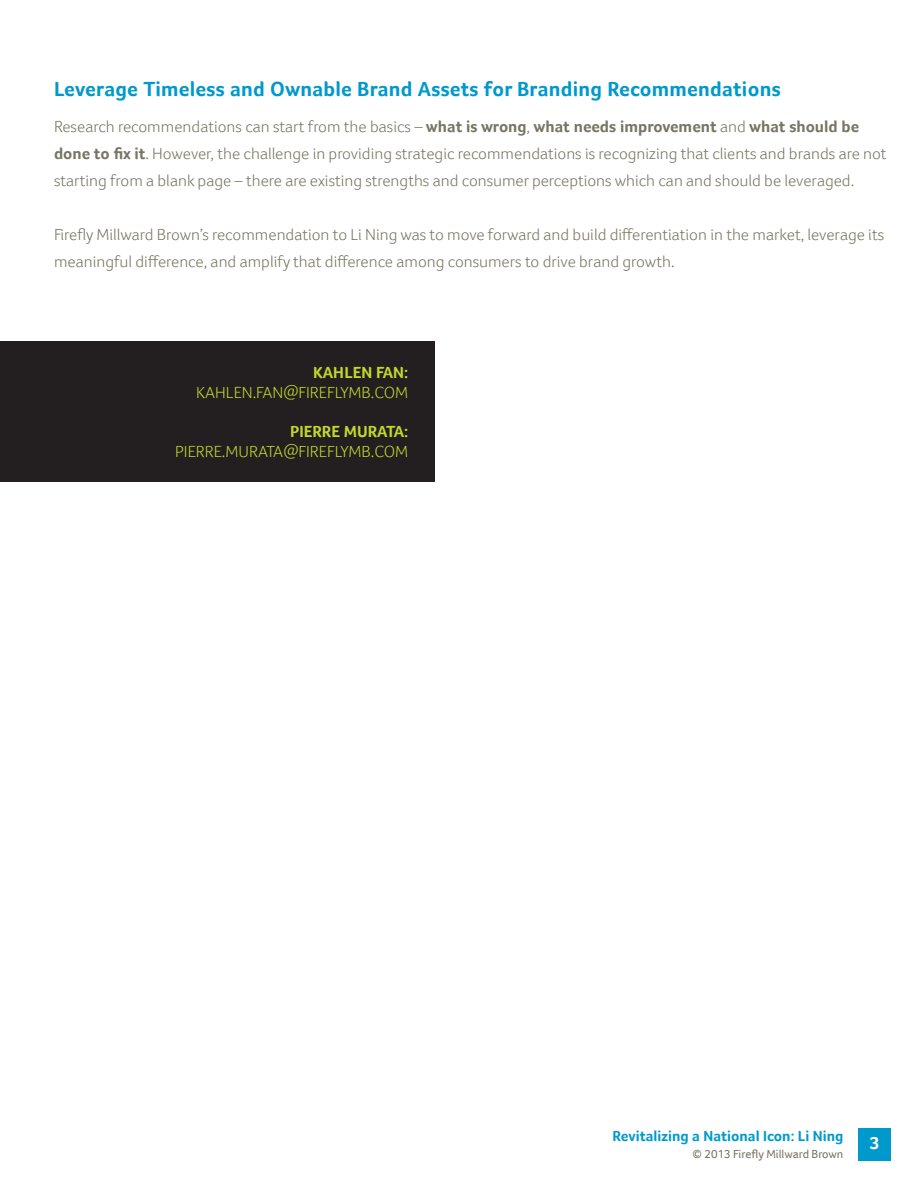
<style>
.page{position:relative;width:918px;height:1188px;background:#fff}
.page>*{position:absolute;margin:0;border:0;box-sizing:border-box;transform-origin:0 0}
.t1{font:700 21px "Foco MB";letter-spacing:.01em;color:#09c}
.t2{font:700 18px "Foco MB";color:#fff}
.t3{font:300 16.5px/27px "Foco MB";color:#777662}
.t4{font:300 16.5px "Foco MB";color:#c2d82e}
.t5{font:700 16.5px "Foco MB";color:#c2d82e}
.t6{font:700 15px "Foco MB";color:#09c}
.t7{font:12px "Foco MB";color:#777662}
.s1{font-weight:700}
</style>
<div class="page">
<div style="left:859px;top:1128px;width:32px;height:33px;background:#09c"></div>
<div style="left:1px;top:341px;width:434px;height:141px;background:#231f20"></div>
<p class="t1" style="left:54px;top:76px;width:728px">Leverage Timeless and Ownable Brand Assets for Branding Recommendations</p>
<p class="t3" style="left:54px;top:113px;width:834px">Research recommendations can start from the basics – <span class="s1">what is wrong</span>, <span class="s1">what needs improvement</span> and <span class="s1">what should be done to fix it</span>. However, the challenge in providing strategic recommendations is recognizing that clients and brands are not starting from a blank page – there are existing strengths and consumer perceptions which can and should be leveraged.</p>
<p class="t3" style="left:54px;top:221px;width:832px">Firefly Millward Brown’s recommendation to Li Ning was to move forward and build differentiation in the market, leverage its meaningful difference, and amplify that difference among consumers to drive brand growth.</p>
<p class="t5" style="left:313px;top:362px;width:97px">KAHLEN FAN:</p>
<p class="t4" style="left:196px;top:382px;width:213px">KAHLEN.FAN@FIREFLYMB.COM</p>
<p class="t5" style="left:290px;top:422px;width:119px">PIERRE MURATA:</p>
<p class="t4" style="left:175px;top:442px;width:235px">PIERRE.MURATA@FIREFLYMB.COM</p>
<p class="t6" style="left:613px;top:1127px;width:232px">Revitalizing a National Icon: Li Ning</p>
<p class="t7" style="left:693px;top:1147px;width:152px">© 2013 Firefly Millward Brown</p>
<p class="t2" style="left:870px;top:1132px;width:11px">3</p>
</div>
